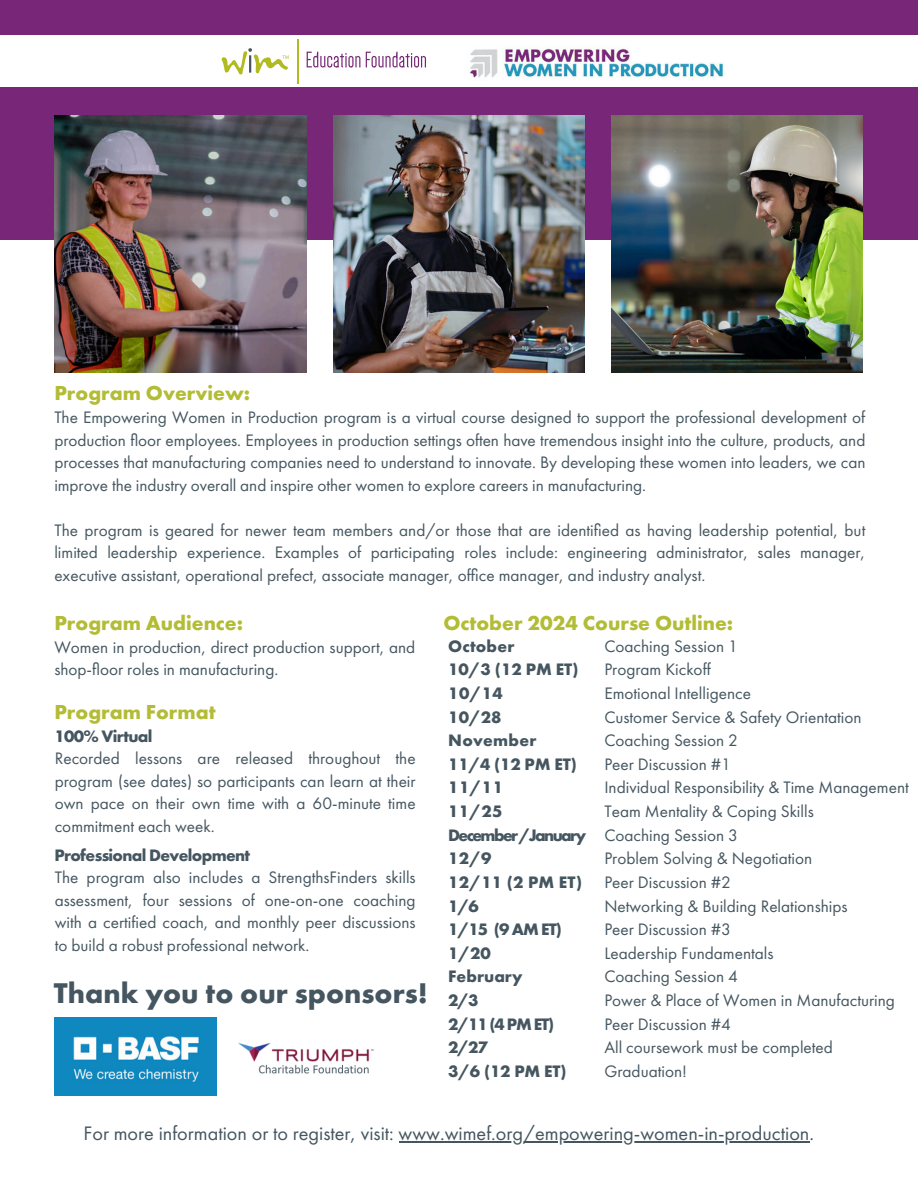
<style>
.page{position:relative;width:918px;height:1188px;background:#fff}
.page>*{position:absolute;margin:0;border:0;box-sizing:border-box;transform-origin:0 0}
.t1{font:700 29.55px "Futura PT";color:#455660}
.t2{font:700 21px "Futura PT";color:#b3bc35}
.t3{font:20.25px "Futura PT";color:#455660}
.t4{font:17.25px/22.5px "Futura PT";color:#455660;text-align:justify}
.t5{font:700 17.25px/23.7px "Futura PT";color:#455660}
.t6{font:700 17.25px "Futura PT";letter-spacing:-.04em;color:#455660}
</style>
<div class="page">
<div style="left:0;top:0;width:918px;height:239px;background:#782678"></div>
<div style="left:0;top:35px;width:918px;height:51px;background:#fff"></div>
<img style="left:470px;top:48px;width:253px;height:30px">
<svg style="left:307px;top:52px;width:53px;height:16px"></svg>
<svg style="left:366px;top:52px;width:60px;height:16px"></svg>
<hr style="left:297px;top:39px;width:1px;height:45px;background:#b1ba1e">
<svg style="left:222px;top:48px;width:67px;height:26px"></svg>
<img style="left:55px;top:1017px;width:162px;height:79px">
<img style="left:55px;top:115px;width:251px;height:257px">
<img style="left:333px;top:115px;width:251px;height:257px">
<img style="left:611px;top:115px;width:252px;height:257px">
<img style="left:238px;top:1042px;width:136px;height:16px">
<img style="left:252px;top:1058px;width:118px;height:16px">
<hr style="left:399px;top:1141px;width:410px;height:2px;background:#455660">
<p class="t2" style="left:54px;top:380px;width:197px">Program Overview:</p>
<p class="t4" style="left:54px;top:406px;width:813px">The Empowering Women in Production program is a virtual course designed to support the professional development of production floor employees. Employees in production settings often have tremendous insight into the culture, products, and processes that manufacturing companies need to understand to innovate. By developing these women into leaders, we can improve the industry overall and inspire other women to explore careers in manufacturing.</p>
<p class="t4" style="left:54px;top:518px;width:812px">The program is geared for newer team members and/or those that are identified as having leadership potential, but limited leadership experience. Examples of participating roles include: engineering administrator, sales manager, executive assistant, operational prefect, associate manager, office manager, and industry analyst.</p>
<h2 class="t2" style="left:54px;top:609px;width:190px">Program Audience:</h2>
<h4 class="t4" style="left:54px;top:635px;width:362px">Women in production, direct production support, and shop-floor roles in manufacturing.</h4>
<p class="t2" style="left:54px;top:699px;width:163px">Program Format</p>
<h1 class="t6" style="left:54px;top:725px;width:100px">100% Virtual</h1>
<p class="t4" style="left:55px;top:747px;width:362px">Recorded lessons are released throughout the program (see dates) so participants can learn at their own pace on their own time with a 60-minute time commitment each week.</p>
<p class="t6" style="left:54px;top:844px;width:197px">Professional Development</p>
<h3 class="t4" style="left:55px;top:866px;width:362px">The program also includes a StrengthsFinders skills assessment, four sessions of one-on-one coaching with a certified coach, and monthly peer discussions to build a robust professional network.</h3>
<p class="t1" style="left:54px;top:974px;width:375px">Thank you to our sponsors!</p>
<h2 class="t2" style="left:443px;top:609px;width:291px">October 2024 Course Outline:</h2>
<p class="t5" style="left:448px;top:634px;width:139px">October<br>10/3 (12 PM ET)<br>10/14<br>10/28<br>November<br>11/4 (12 PM ET)<br>11/11<br>11/25<br>December/January<br>12/9<br>12/11 (2 PM ET)<br>1/6<br>1/15 (9AM ET)<br>1/20<br>February<br>2/3<br>2/11 (4 PM ET)<br>2/27<br>3/6 (12 PM ET)</p>
<p class="t4" style="left:604px;top:635px;width:135px">Coaching Session 1</p>
<p class="t4" style="left:604px;top:658px;width:108px">Program Kickoff</p>
<h2 class="t4" style="left:604px;top:682px;width:148px">Emotional Intelligence</h2>
<h4 class="t4" style="left:604px;top:705px;width:259px">Customer Service &amp; Safety Orientation</h4>
<p class="t4" style="left:604px;top:729px;width:135px">Coaching Session 2</p>
<p class="t4" style="left:604px;top:753px;width:128px">Peer Discussion #1</p>
<p class="t4" style="left:604px;top:776px;width:306px">Individual Responsibility &amp; Time Management</p>
<p class="t4" style="left:604px;top:800px;width:211px">Team Mentality &amp; Coping Skills</p>
<p class="t4" style="left:604px;top:824px;width:135px">Coaching Session 3</p>
<p class="t4" style="left:604px;top:847px;width:209px">Problem Solving &amp; Negotiation</p>
<p class="t4" style="left:604px;top:871px;width:128px">Peer Discussion #2</p>
<p class="t4" style="left:604px;top:894px;width:245px">Networking &amp; Building Relationships</p>
<p class="t4" style="left:604px;top:918px;width:128px">Peer Discussion #3</p>
<p class="t4" style="left:604px;top:942px;width:171px">Leadership Fundamentals</p>
<p class="t4" style="left:604px;top:965px;width:135px">Coaching Session 4</p>
<p class="t4" style="left:604px;top:989px;width:292px">Power &amp; Place of Women in Manufacturing</p>
<p class="t4" style="left:604px;top:1013px;width:128px">Peer Discussion #4</p>
<p class="t4" style="left:604px;top:1036px;width:230px">All coursework must be completed</p>
<p class="t4" style="left:604px;top:1060px;width:84px">Graduation!</p>
<h4 class="t3" style="left:84px;top:1120px;width:732px">For more information or to register, visit: www.wimef.org/empowering-women-in-production.</h4>
</div>
